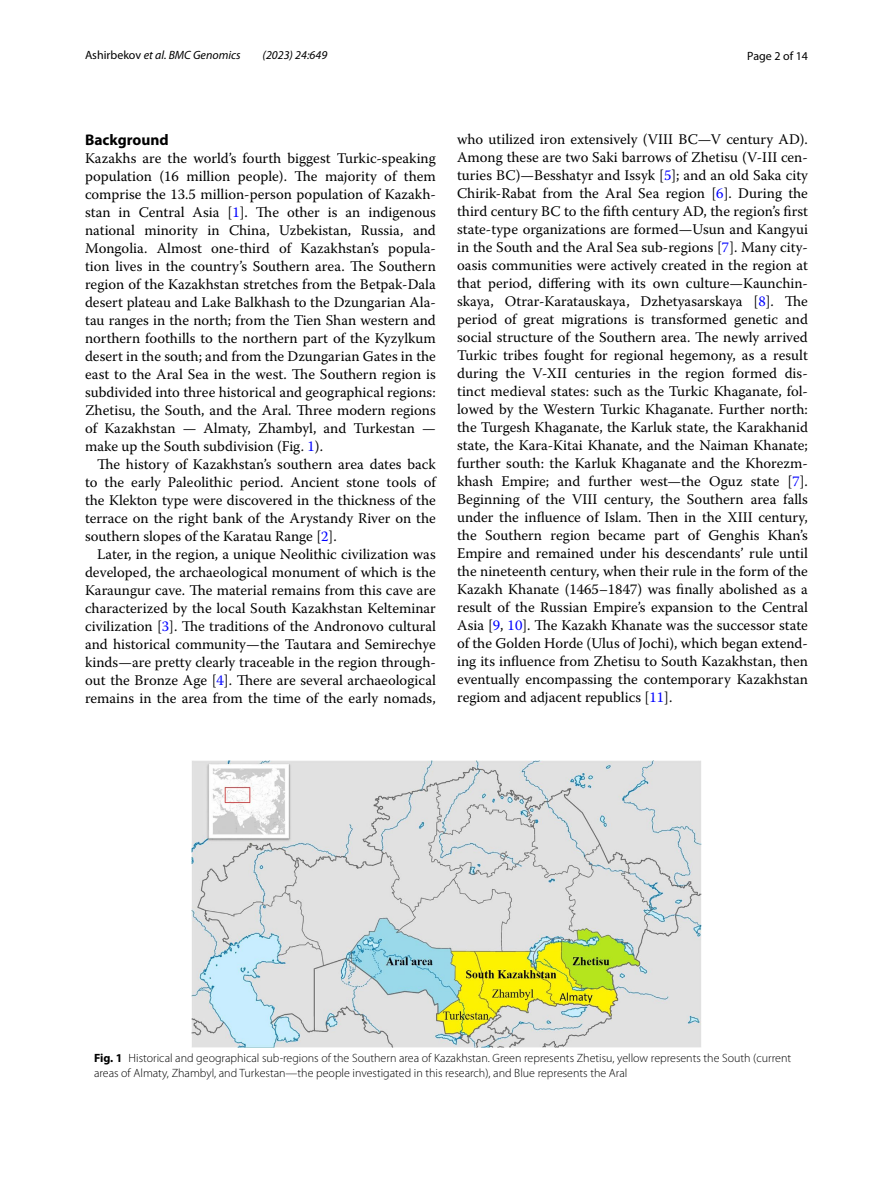
<style>
.page{position:relative;width:893px;height:1187px;background:#fff}
.page>*{position:absolute;margin:0;border:0;box-sizing:border-box;transform-origin:0 0}
.t1{font:700 15.45px "Myriad Pro";color:#000}
.t2{font:14.7px/18px "Warnock Pro";color:#000;text-align:justify}
.t3{font:300 12px/15px "Myriad Pro";color:#000}
.t4{font:italic 12px "Myriad Pro";color:#000}
.t5{font:12px "Myriad Pro";color:#000}
.s1{font-style:normal}
.s2{color:#00f}
.s3{font-weight:700}
</style>
<div class="page">
<img style="left:191px;top:760px;width:511px;height:286px">
<p class="t4" style="left:85px;top:48px;width:157px"><span class="s1">Ashirbekov</span> et al. BMC Genomics</p>
<p class="t4" style="left:263px;top:48px;width:66px">(2023) 24:649</p>
<p class="t5" style="left:747px;top:48px;width:62px">Page 2 of 14</p>
<p class="t1" style="left:85px;top:129px;width:85px">Background</p>
<p class="t2" style="left:85px;top:148px;width:352px">Kazakhs are the world’s fourth biggest Turkic-speaking population (16 million people). The majority of them comprise the 13.5 million-person population of Kazakh&shy;stan in Central Asia [<span class="s2">1</span>]. The other is an indigenous national minority in China, Uzbekistan, Russia, and Mongolia. Almost one-third of Kazakhstan’s popula&shy;tion lives in the country’s Southern area. The Southern region of the Kazakhstan stretches from the Betpak-Dala desert plateau and Lake Balkhash to the Dzungarian Ala&shy;tau ranges in the north; from the Tien Shan western and northern foothills to the northern part of the Kyzylkum desert in the south; and from the Dzungarian Gates in the east to the Aral Sea in the west. The Southern region is subdivided into three historical and geographical regions:<br>Zhetisu, the South, and the Aral. Three modern regions of Kazakhstan — Almaty, Zhambyl, and Turkestan — make up the South subdivision (Fig. <span class="s2">1</span>).</p>
<p class="t2" style="left:85px;top:454px;width:352px;text-indent:12px">The history of Kazakhstan’s southern area dates back to the early Paleolithic period. Ancient stone tools of the Klekton type were discovered in the thickness of the terrace on the right bank of the Arystandy River on the southern slopes of the Karatau Range [<span class="s2">2</span>].</p>
<p class="t2" style="left:85px;top:544px;width:352px;text-indent:12px">Later, in the region, a unique Neolithic civilization was developed, the archaeological monument of which is the Karaungur cave. The material remains from this cave are characterized by the local South Kazakhstan Kelteminar civilization [<span class="s2">3</span>]. The traditions of the Andronovo cultural and historical community—the Tautara and Semirechye kinds—are pretty clearly traceable in the region through&shy;out the Bronze Age [<span class="s2">4</span>]. There are several archaeological remains in the area from the time of the early nomads,</p>
<p class="t2" style="left:457px;top:130px;width:352px">who utilized iron extensively (VIII BC—V century AD).<br>Among these are two Saki barrows of Zhetisu (V-III cen&shy;turies BC)—Besshatyr and Issyk [<span class="s2">5</span>]; and an old Saka city Chirik-Rabat from the Aral Sea region [<span class="s2">6</span>]. During the third century BC to the fifth century AD, the region’s first state-type organizations are formed—Usun and Kangyui in the South and the Aral Sea sub-regions [<span class="s2">7</span>]. Many city&shy;oasis communities were actively created in the region at that period, differing with its own culture—Kaunchin&shy;skaya, Otrar-Karatauskaya, Dzhetyasarskaya [<span class="s2">8</span>]. The period of great migrations is transformed genetic and social structure of the Southern area. The newly arrived Turkic tribes fought for regional hegemony, as a result during the V-XII centuries in the region formed dis&shy;tinct medieval states: such as the Turkic Khaganate, fol&shy;lowed by the Western Turkic Khaganate. Further north: the Turgesh Khaganate, the Karluk state, the Karakhanid state, the Kara-Kitai Khanate, and the Naiman Khanate; further south: the Karluk Khaganate and the Khorezm&shy;khash Empire; and further west—the Oguz state [<span class="s2">7</span>].<br>Beginning of the VIII century, the Southern area falls under the influence of Islam. Then in the XIII century, the Southern region became part of Genghis Khan’s Empire and remained under his descendants’ rule until the nineteenth century, when their rule in the form of the Kazakh Khanate (1465–1847) was finally abolished as a result of the Russian Empire’s expansion to the Central Asia [<span class="s2">9</span>, <span class="s2">10</span>]. The Kazakh Khanate was the successor state of the Golden Horde (Ulus of Jochi), which began extend&shy;ing its influence from Zhetisu to South Kazakhstan, then eventually encompassing the contemporary Kazakhstan regiom and adjacent republics [<span class="s2">11</span>].</p>
<p class="t3" style="left:94px;top:1050px;width:699px"><span class="s3">Fig. 1</span> Historical and geographical sub-regions of the Southern area of Kazakhstan. Green represents Zhetisu, yellow represents the South (current areas of Almaty, Zhambyl, and Turkestan—the people investigated in this research), and Blue represents the Aral</p>
</div>
